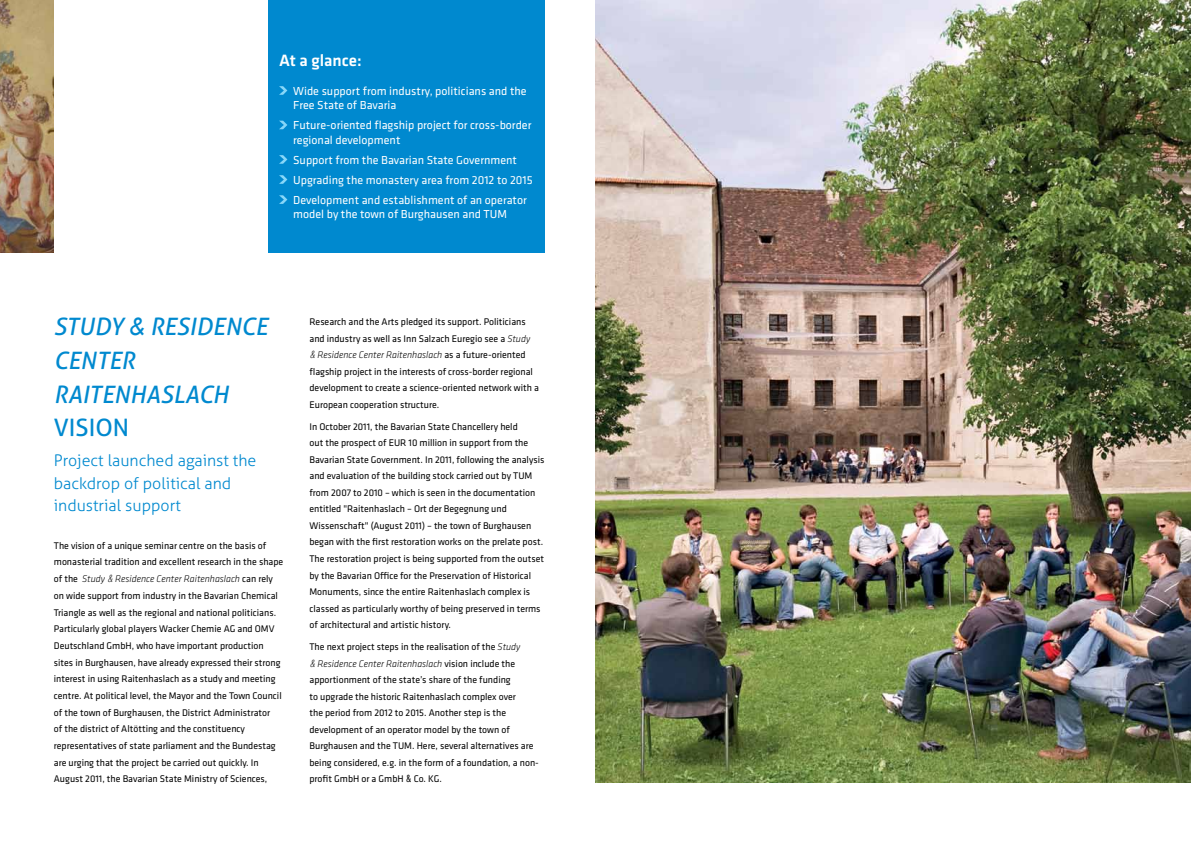
<style>
.page{position:relative;width:1191px;height:842px;background:#fff}
.page>*{position:absolute;margin:0;border:0;box-sizing:border-box;transform-origin:0 0}
.t1{font:italic 24px/33.7px "Aller";color:#0089cf}
.t2{font:24px "Aller";color:#0089cf}
.t3{font:500 17px "Klavika Basic";color:#fff}
.t4{font:300 16px/22.7px "Aller";color:#0089cf}
.t5{font:12px/14.4px "Klavika Basic";color:#fff}
.t6{font:10px/16.5px "Klavika Basic";color:#000}
.s1{font-family:"Arial"}
.s2{font-weight:300;font-style:italic}
.s3{font-family:"Letter Gothic Std";font-style:italic}
.s4{font-family:"Letter Gothic Std";font-weight:700}
</style>
<div class="page">
<img style="left:0;top:0;width:54px;height:252px">
<img style="left:595px;top:0;width:596px;height:782px">
<div style="left:268px;top:0;width:276px;height:252px;background:#0089cf"></div>
<svg style="left:279px;top:86px;width:8px;height:9px"></svg>
<svg style="left:279px;top:121px;width:8px;height:8px"></svg>
<svg style="left:279px;top:155px;width:8px;height:9px"></svg>
<svg style="left:279px;top:175px;width:8px;height:9px"></svg>
<svg style="left:279px;top:195px;width:8px;height:9px"></svg>
<h2 class="t3" style="left:279px;top:49px;width:84px">At a glance:</h2>
<p class="t5" style="left:293px;top:83px;width:235px">Wide support from industry, politicians and the<br>Free State of Bavaria</p>
<p class="t5" style="left:293px;top:118px;width:240px">Future-oriented flagship project for cross-border regional development</p>
<p class="t5" style="left:293px;top:149px;width:241px;line-height:20.1px">Support from the Bavarian State Government<br>Upgrading the monastery area from 2012 to 2015<br>Development and establishment of an operator</p>
<p class="t5" style="left:293px;top:207px;width:215px">model by the town of Burghausen and TUM</p>
<h1 class="t1" style="left:54px;top:310px;width:215px">STUDY <span class="s1">&amp;</span> RESIDENCE<br>CENTER<br>RAITENHASLACH</h1>
<h1 class="t2" style="left:54px;top:413px;width:77px">VISION</h1>
<h3 class="t4" style="left:54px;top:449px;width:204px">Project launched against the backdrop of political and industrial support</h3>
<p class="t6" style="left:54px;top:537px;width:231px">The vision of a unique seminar centre on the basis of monasterial tradition and excellent research in the shape of the <span class="s2">Study</span> <span class="s3">&amp;</span> <span class="s2">Residence Center Raitenhaslach</span> can rely on wide support from industry in the Bavarian Chemical Triangle as well as the regional and national politicians.<br>Particularly global players Wacker Chemie AG and OMV Deutschland GmbH, who have important production sites in Burghausen, have already expressed their strong interest in using Raitenhaslach as a study and meeting centre. At political level, the Mayor and the Town Council of the town of Burghausen, the District Administrator<br>of the district of Altötting and the constituency representatives of state parliament and the Bundestag are urging that the project be carried out quickly. In August 2011, the Bavarian State Ministry of Sciences,</p>
<p class="t6" style="left:309px;top:313px;width:231px">Research and the Arts pledged its support. Politicians and industry as well as Inn Salzach Euregio see a <span class="s2">Study<br></span><span class="s3">&amp;</span> <span class="s2">Residence Center Raitenhaslach</span> as a future-oriented flagship project in the interests of cross-border regional development to create a science-oriented network with a European cooperation structure.</p>
<p class="t6" style="left:309px;top:418px;width:236px">In October 2011, the Bavarian State Chancellery held<br>out the prospect of EUR 10 million in support from the Bavarian State Government. In 2011, following the analysis and evaluation of the building stock carried out by TUM from 2007 to 2010 – which is seen in the documentation entitled "Raitenhaslach – Ort der Begegnung und Wissenschaft" (August 2011) – the town of Burghausen began with the first restoration works on the prelate post.<br>The restoration project is being supported from the outset by the Bavarian Office for the Preservation of Historical Monuments, since the entire Raitenhaslach complex is classed as particularly worthy of being preserved in terms of architectural and artistic history.</p>
<p class="t6" style="left:309px;top:638px;width:231px">The next project steps in the realisation of the <span class="s2">Study<br></span><span class="s3">&amp;</span> <span class="s2">Residence Center Raitenhaslach</span> vision include the apportionment of the state’s share of the funding<br>to upgrade the historic Raitenhaslach complex over<br>the period from 2012 to 2015. Another step is the development of an operator model by the town of Burghausen and the TUM. Here, several alternatives are being considered, e.g. in the form of a foundation, a non&shy;profit GmbH or a GmbH <span class="s4">&amp;</span> Co. KG.</p>
</div>
